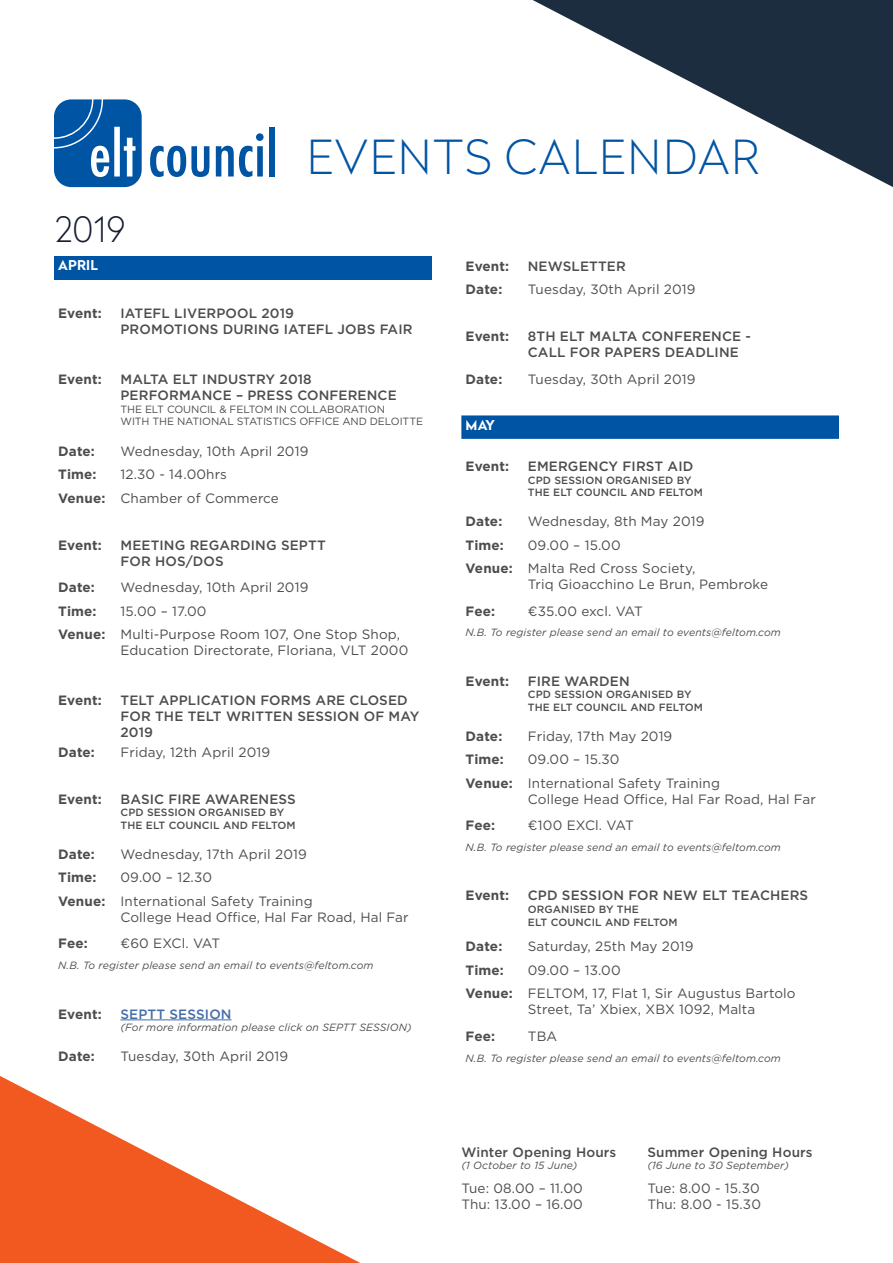
<style>
.page{position:relative;width:893px;height:1263px;background:#fff}
.page>*{position:absolute;margin:0;border:0;box-sizing:border-box;transform-origin:0 0}
.t1{font:100 46.8px "Radikal";letter-spacing:.04em;color:#0054a4}
.t2{font:100 34.8px "Radikal";color:#161f31}
.t3{font:13.5px/23.4px "Gotham";letter-spacing:.01em;color:#4d4d4f}
.t4{font:500 13.5px/16.2px "Gotham";letter-spacing:.01em;color:#4d4d4f}
.t5{font:700 13.5px "Gotham";letter-spacing:.005em;color:#4d4d4f}
.t6{font:13.5px "Gotham";letter-spacing:-.02em;color:#4d4d4f}
.t7{font:500 13.5px "Gotham";letter-spacing:.01em;color:#456da9}
.t8{font:13.5px "Gotham";letter-spacing:-.015em;color:#4d4d4f}
.t9{font:700 13.5px "Radikal";letter-spacing:.01em;color:#fff}
.t10{font:italic 10.5px "Gotham";letter-spacing:.01em;color:#4d4d4f}
.t11{font:500 10.5px/12.6px "Gotham";letter-spacing:.01em;color:#4d4d4f}
.t12{font:10.5px/12.6px "Gotham";letter-spacing:-.01em;color:#4d4d4f}
.s1{font-weight:700}
</style>
<div class="page">
<svg style="left:54px;top:99px;width:88px;height:88px;background:#2d72b4"></svg>
<svg style="left:150px;top:146px;width:59px;height:31px"></svg>
<svg style="left:216px;top:133px;width:48px;height:44px"></svg>
<div style="left:269px;top:127px;width:6px;height:49px;background:#0054a4"></div>
<svg style="left:533px;top:0;width:360px;height:187px"></svg>
<svg style="left:0;top:1076px;width:360px;height:187px;fill:#f25921"></svg>
<svg style="left:461px;top:415px;width:378px;height:24px;background:#0658a6"></svg>
<div style="left:54px;top:256px;width:378px;height:23px;background:#0054a4"></div>
<hr style="left:120px;top:1019px;width:112px;height:1px;background:#456da9">
<h2 class="t2" style="left:54px;top:205px;width:73px">2019</h2>
<h1 class="t1" style="left:307px;top:125px;width:454px">EVENTS CALENDAR</h1>
<p class="t9" style="left:58px;top:256px;width:41px">APRIL</p>
<p class="t5" style="left:58px;top:304px;width:45px">Event:</p>
<p class="t4" style="left:120px;top:305px;width:294px">IATEFL LIVERPOOL 2019<br>PROMOTIONS DURING IATEFL JOBS FAIR</p>
<p class="t5" style="left:58px;top:370px;width:45px">Event:</p>
<p class="t4" style="left:120px;top:371px;width:278px">MALTA ELT INDUSTRY 2018<br>PERFORMANCE – PRESS CONFERENCE</p>
<p class="t12" style="left:120px;top:402px;width:304px">THE ELT COUNCIL &amp; FELTOM IN COLLABORATION<br>WITH THE NATIONAL STATISTICS OFFICE AND DELOITTE</p>
<p class="t5" style="left:58px;top:442px;width:38px">Date:</p>
<p class="t3" style="left:120px;top:439px;width:189px">Wednesday, 10th April 2019</p>
<p class="t5" style="left:58px;top:466px;width:40px">Time:</p>
<p class="t3" style="left:58px;top:463px;width:222px;text-indent:62px">12.30 - 14.00hrs<br><span class="s1">Venue:</span> Chamber of Commerce</p>
<p class="t5" style="left:58px;top:536px;width:45px">Event:</p>
<p class="t4" style="left:120px;top:536px;width:207px">MEETING REGARDING SEPTT<br>FOR HOS/DOS</p>
<p class="t5" style="left:58px;top:578px;width:38px">Date:</p>
<p class="t3" style="left:120px;top:575px;width:189px">Wednesday, 10th April 2019</p>
<p class="t5" style="left:58px;top:602px;width:40px">Time:</p>
<p class="t3" style="left:58px;top:599px;width:343px;text-indent:62px">15.00 – 17.00<br><span class="s1">Venue:</span> Multi-Purpose Room 107, One Stop Shop,</p>
<p class="t3" style="left:120px;top:638px;width:289px">Education Directorate, Floriana, VLT 2000</p>
<p class="t5" style="left:58px;top:691px;width:45px">Event:</p>
<p class="t4" style="left:120px;top:692px;width:300px">TELT APPLICATION FORMS ARE CLOSED<br>FOR THE TELT WRITTEN SESSION OF MAY<br>2019</p>
<p class="t5" style="left:58px;top:743px;width:38px">Date:</p>
<p class="t3" style="left:120px;top:740px;width:151px">Friday, 12th April 2019</p>
<p class="t5" style="left:58px;top:790px;width:45px">Event:</p>
<p class="t4" style="left:120px;top:791px;width:177px">BASIC FIRE AWARENESS</p>
<p class="t11" style="left:120px;top:806px;width:177px">CPD SESSION ORGANISED BY<br>THE ELT COUNCIL AND FELTOM</p>
<p class="t5" style="left:58px;top:845px;width:38px">Date:</p>
<p class="t3" style="left:120px;top:842px;width:188px">Wednesday, 17th April 2019</p>
<p class="t5" style="left:58px;top:869px;width:40px">Time:</p>
<p class="t3" style="left:58px;top:866px;width:256px;text-indent:62px">09.00 – 12.30<br><span class="s1">Venue:</span> International Safety Training</p>
<p class="t3" style="left:120px;top:905px;width:290px">College Head Office, Hal Far Road, Hal Far</p>
<p class="t5" style="left:58px;top:935px;width:31px">Fee:</p>
<p class="t8" style="left:120px;top:935px;width:101px">€60 EXCl. VAT</p>
<p class="t10" style="left:58px;top:959px;width:317px">N.B. To register please send an email to events@feltom.com</p>
<p class="t5" style="left:58px;top:1005px;width:45px">Event:</p>
<p class="t7" style="left:120px;top:1005px;width:113px">SEPTT SESSION</p>
<p class="t10" style="left:120px;top:1021px;width:293px">(For more information please click on SEPTT SESSION)</p>
<p class="t5" style="left:58px;top:1047px;width:38px">Date:</p>
<p class="t3" style="left:120px;top:1044px;width:169px">Tuesday, 30th April 2019</p>
<p class="t5" style="left:466px;top:257px;width:45px">Event:</p>
<p class="t4" style="left:528px;top:258px;width:100px">NEWSLETTER</p>
<p class="t5" style="left:466px;top:281px;width:38px">Date:</p>
<p class="t3" style="left:528px;top:278px;width:169px">Tuesday, 30th April 2019</p>
<p class="t5" style="left:466px;top:327px;width:45px">Event:</p>
<p class="t4" style="left:528px;top:328px;width:225px">8TH ELT MALTA CONFERENCE -<br>CALL FOR PAPERS DEADLINE</p>
<p class="t5" style="left:466px;top:370px;width:38px">Date:</p>
<p class="t3" style="left:528px;top:367px;width:169px">Tuesday, 30th April 2019</p>
<p class="t9" style="left:466px;top:415px;width:31px">MAY</p>
<p class="t5" style="left:466px;top:457px;width:45px">Event:</p>
<p class="t4" style="left:528px;top:458px;width:167px">EMERGENCY FIRST AID</p>
<p class="t11" style="left:528px;top:473px;width:177px">CPD SESSION ORGANISED BY<br>THE ELT COUNCIL AND FELTOM</p>
<p class="t5" style="left:466px;top:512px;width:38px">Date:</p>
<p class="t3" style="left:528px;top:509px;width:178px">Wednesday, 8th May 2019</p>
<p class="t5" style="left:466px;top:536px;width:40px">Time:</p>
<p class="t3" style="left:466px;top:533px;width:231px;text-indent:62px">09.00 – 15.00<br><span class="s1">Venue:</span> Malta Red Cross Society,</p>
<p class="t3" style="left:528px;top:572px;width:242px">Triq Gioacchino Le Brun, Pembroke</p>
<p class="t5" style="left:466px;top:602px;width:31px">Fee:</p>
<p class="t6" style="left:528px;top:602px;width:117px">€35.00 excl. VAT</p>
<p class="t10" style="left:466px;top:626px;width:317px">N.B. To register please send an email to events@feltom.com</p>
<p class="t5" style="left:466px;top:672px;width:45px">Event:</p>
<p class="t4" style="left:528px;top:673px;width:103px">FIRE WARDEN</p>
<p class="t11" style="left:528px;top:688px;width:177px">CPD SESSION ORGANISED BY<br>THE ELT COUNCIL AND FELTOM</p>
<p class="t5" style="left:466px;top:727px;width:38px">Date:</p>
<p class="t3" style="left:528px;top:724px;width:146px">Friday, 17th May 2019</p>
<p class="t5" style="left:466px;top:751px;width:40px">Time:</p>
<p class="t3" style="left:466px;top:747px;width:256px;text-indent:62px">09.00 – 15.30<br><span class="s1">Venue:</span> International Safety Training</p>
<p class="t3" style="left:528px;top:787px;width:290px">College Head Office, Hal Far Road, Hal Far</p>
<p class="t5" style="left:466px;top:816px;width:31px">Fee:</p>
<p class="t3" style="left:528px;top:813px;width:107px">€100 EXCl. VAT</p>
<p class="t10" style="left:466px;top:841px;width:317px">N.B. To register please send an email to events@feltom.com</p>
<p class="t5" style="left:466px;top:887px;width:45px">Event:</p>
<p class="t4" style="left:528px;top:887px;width:282px">CPD SESSION FOR NEW ELT TEACHERS</p>
<p class="t11" style="left:528px;top:903px;width:151px">ORGANISED BY THE<br>ELT COUNCIL AND FELTOM</p>
<p class="t5" style="left:466px;top:938px;width:38px">Date:</p>
<p class="t3" style="left:528px;top:935px;width:167px">Saturday, 25th May 2019</p>
<p class="t5" style="left:466px;top:961px;width:40px">Time:</p>
<p class="t3" style="left:466px;top:958px;width:332px;text-indent:62px">09.00 – 13.00<br><span class="s1">Venue:</span> FELTOM, 17, Flat 1, Sir Augustus Bartolo</p>
<p class="t3" style="left:528px;top:998px;width:229px">Street, Ta’ Xbiex, XBX 1092, Malta</p>
<p class="t5" style="left:466px;top:1027px;width:31px">Fee:</p>
<p class="t3" style="left:528px;top:1024px;width:31px">TBA</p>
<p class="t10" style="left:466px;top:1051px;width:317px">N.B. To register please send an email to events@feltom.com</p>
<p class="t4" style="left:461px;top:1144px;width:157px">Winter Opening Hours</p>
<p class="t4" style="left:647px;top:1144px;width:167px">Summer Opening Hours</p>
<p class="t10" style="left:461px;top:1158px;width:118px">(1 October to 15 June)</p>
<p class="t10" style="left:647px;top:1158px;width:143px">(16 June to 30 September)</p>
<p class="t3" style="left:461px;top:1176px;width:123px">Tue: 08.00 – 11.00</p>
<p class="t3" style="left:647px;top:1176px;width:114px">Tue: 8.00 - 15.30</p>
<p class="t3" style="left:461px;top:1192px;width:123px">Thu: 13.00 – 16.00</p>
<p class="t3" style="left:647px;top:1192px;width:115px">Thu: 8.00 - 15.30</p>
</div>
